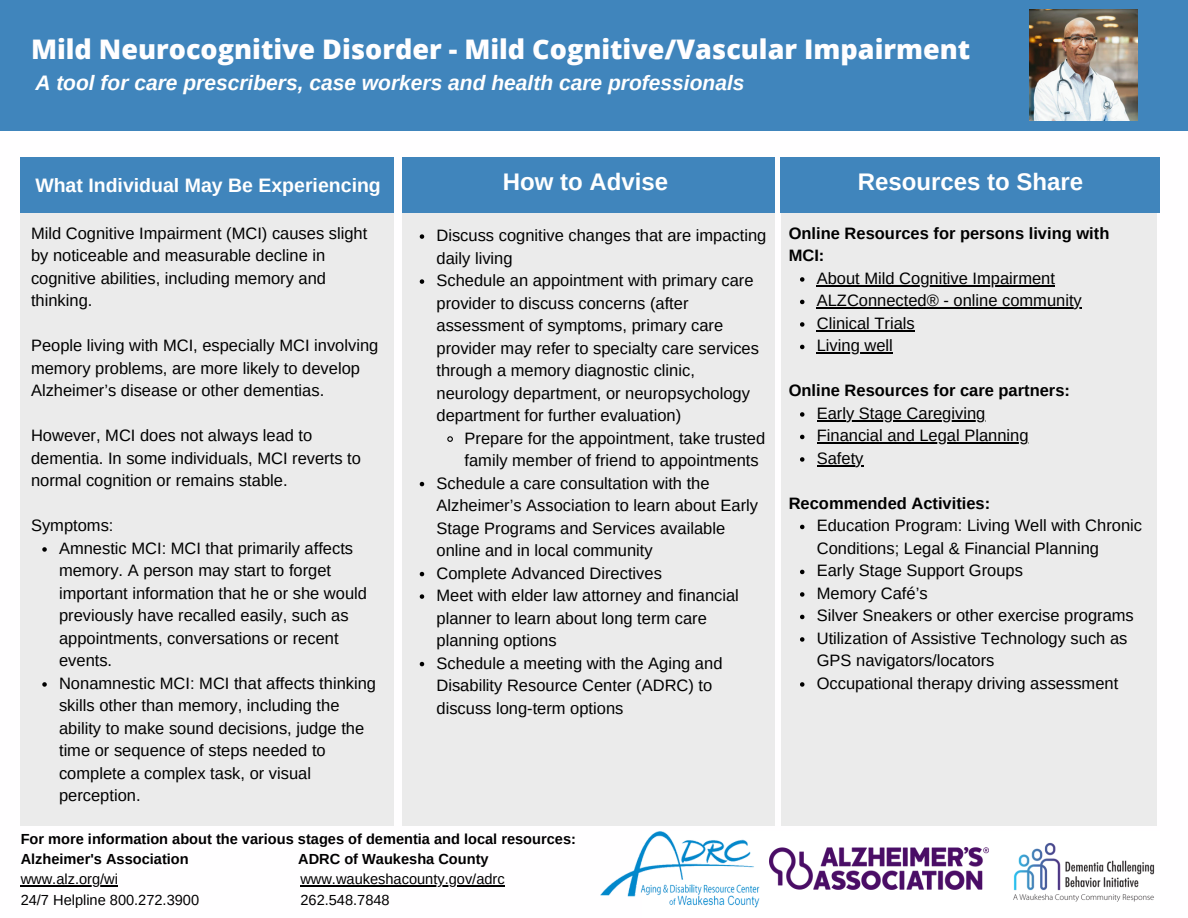
<style>
.page{position:relative;width:1188px;height:918px;background:#fff}
.page>*{position:absolute;margin:0;border:0;box-sizing:border-box;transform-origin:0 0}
.t1{font:800 27px "Open Sans";color:#fffeff}
.t2{font:700 24px "Arimo";color:#fff}
.t3{font:italic 700 21px "Arimo";color:#fff}
.t4{font:700 19.5px "Arimo";color:#fff}
.t5{font:16.5px/22.5px "Arimo";color:#000}
.t6{font:700 16.5px/22.5px "Arimo";color:#000}
.t7{font:700 14.55px/20.2px "Arimo";color:#000}
.t8{font:14.55px "Arimo";color:#000}
</style>
<div class="page">
<div style="left:21px;top:158px;width:373px;height:668px;background:#ebebeb"></div>
<div style="left:403px;top:158px;width:372px;height:668px;background:#ebebeb"></div>
<div style="left:781px;top:158px;width:376px;height:668px;background:#ebebeb"></div>
<div style="left:21px;top:158px;width:373px;height:55px;background:#4085bc"></div>
<div style="left:403px;top:158px;width:372px;height:55px;background:#4085bc"></div>
<div style="left:781px;top:158px;width:379px;height:55px;background:#4085bc"></div>
<img style="left:1013px;top:842px;width:142px;height:59px">
<img style="left:769px;top:848px;width:220px;height:41px">
<div style="left:0;top:0;width:1188px;height:130px;background:#4085bc"></div>
<img style="left:1030px;top:10px;width:108px;height:110px">
<svg style="left:420px;top:234px;width:4px;height:5px"></svg>
<svg style="left:420px;top:279px;width:4px;height:5px"></svg>
<svg style="left:447px;top:436px;width:6px;height:6px"></svg>
<svg style="left:420px;top:482px;width:4px;height:4px"></svg>
<svg style="left:420px;top:572px;width:4px;height:4px"></svg>
<svg style="left:420px;top:594px;width:4px;height:5px"></svg>
<svg style="left:420px;top:662px;width:4px;height:4px"></svg>
<svg style="left:42px;top:547px;width:5px;height:5px"></svg>
<svg style="left:42px;top:682px;width:5px;height:5px"></svg>
<svg style="left:800px;top:277px;width:4px;height:5px"></svg>
<hr style="left:817px;top:285px;width:238px;height:1px;background:#000">
<svg style="left:800px;top:300px;width:4px;height:4px"></svg>
<hr style="left:817px;top:308px;width:265px;height:1px;background:#000">
<svg style="left:800px;top:322px;width:4px;height:5px"></svg>
<hr style="left:817px;top:330px;width:98px;height:1px;background:#000">
<svg style="left:800px;top:345px;width:4px;height:4px"></svg>
<hr style="left:817px;top:353px;width:76px;height:1px;background:#000">
<svg style="left:800px;top:412px;width:4px;height:5px"></svg>
<hr style="left:817px;top:420px;width:168px;height:1px;background:#000">
<svg style="left:800px;top:435px;width:4px;height:4px"></svg>
<hr style="left:817px;top:443px;width:212px;height:1px;background:#000">
<svg style="left:800px;top:457px;width:4px;height:5px"></svg>
<hr style="left:817px;top:465px;width:47px;height:1px;background:#000">
<svg style="left:800px;top:525px;width:4px;height:4px"></svg>
<svg style="left:800px;top:570px;width:4px;height:4px"></svg>
<svg style="left:800px;top:592px;width:4px;height:5px"></svg>
<svg style="left:800px;top:615px;width:4px;height:4px"></svg>
<svg style="left:800px;top:637px;width:4px;height:5px"></svg>
<svg style="left:800px;top:682px;width:4px;height:5px"></svg>
<hr style="left:21px;top:885px;width:97px;height:2px;background:#000">
<hr style="left:300px;top:885px;width:205px;height:2px;background:#000">
<img style="left:600px;top:831px;width:160px;height:77px">
<h1 class="t1" style="left:31px;top:30px;width:941px">Mild Neurocognitive Disorder - Mild Cognitive/Vascular Impairment</h1>
<p class="t3" style="left:35px;top:71px;width:711px">A tool for care prescribers, case workers and health care professionals</p>
<p class="t4" style="left:35px;top:174px;width:347px">What Individual May Be Experiencing</p>
<h2 class="t2" style="left:503px;top:168px;width:167px">How to Advise</h2>
<h2 class="t2" style="left:858px;top:168px;width:227px">Resources to Share</h2>
<p class="t5" style="left:31px;top:222px;width:338px">Mild Cognitive Impairment (MCI) causes slight by noticeable and measurable decline in cognitive abilities, including memory and thinking.</p>
<p class="t5" style="left:31px;top:334px;width:349px">People living with MCI, especially MCI involving memory problems, are more likely to develop<br>Alzheimer’s disease or other dementias.</p>
<p class="t5" style="left:31px;top:424px;width:331px">However, MCI does not always lead to dementia. In some individuals, MCI reverts to normal cognition or remains stable.</p>
<p class="t5" style="left:31px;top:514px;width:84px">Symptoms:</p>
<p class="t5" style="left:59px;top:537px;width:319px">Amnestic MCI: MCI that primarily affects memory. A person may start to forget important information that he or she would previously have recalled easily, such as appointments, conversations or recent events.<br>Nonamnestic MCI: MCI that affects thinking skills other than memory, including the ability to make sound decisions, judge the time or sequence of steps needed to complete a complex task, or visual perception.</p>
<p class="t5" style="left:437px;top:224px;width:331px">Discuss cognitive changes that are impacting daily living<br>Schedule an appointment with primary care provider to discuss concerns (after assessment of symptoms, primary care provider may refer to specialty care services through a memory diagnostic clinic, neurology department, or neuropsychology department for further evaluation)</p>
<p class="t5" style="left:465px;top:427px;width:302px">Prepare for the appointment, take trusted</p>
<p class="t5" style="left:465px;top:449px;width:296px">family member of friend to appointments</p>
<p class="t5" style="left:437px;top:472px;width:275px">Schedule a care consultation with the</p>
<p class="t5" style="left:437px;top:494px;width:323px">Alzheimer’s Association to learn about Early</p>
<p class="t5" style="left:437px;top:517px;width:290px">Stage Programs and Services available</p>
<p class="t5" style="left:437px;top:539px;width:218px">online and in local community</p>
<p class="t5" style="left:437px;top:562px;width:227px">Complete Advanced Directives</p>
<p class="t5" style="left:437px;top:584px;width:304px">Meet with elder law attorney and financial</p>
<p class="t5" style="left:437px;top:607px;width:272px">planner to learn about long term care</p>
<p class="t5" style="left:437px;top:629px;width:122px">planning options</p>
<p class="t5" style="left:437px;top:652px;width:287px">Schedule a meeting with the Aging and</p>
<p class="t5" style="left:437px;top:674px;width:277px">Disability Resource Center (ADRC) to</p>
<p class="t5" style="left:437px;top:697px;width:188px">discuss long-term options</p>
<p class="t7" style="left:21px;top:829px;width:557px">For more information about the various stages of dementia and local resources:<br>Alzheimer's Association</p>
<p class="t7" style="left:298px;top:849px;width:192px">ADRC of Waukesha County</p>
<p class="t8" style="left:21px;top:871px;width:99px">www.alz.org/wi</p>
<p class="t8" style="left:300px;top:871px;width:206px">www.waukeshacounty.gov/adrc</p>
<p class="t8" style="left:21px;top:891px;width:180px">24/7 Helpline 800.272.3900</p>
<p class="t8" style="left:300px;top:891px;width:91px">262.548.7848</p>
<p class="t6" style="left:789px;top:222px;width:322px">Online Resources for persons living with<br>MCI:</p>
<p class="t5" style="left:817px;top:267px;width:267px">About Mild Cognitive Impairment<br>ALZConnected® - online community<br>Clinical Trials<br>Living well</p>
<p class="t6" style="left:789px;top:379px;width:283px">Online Resources for care partners:</p>
<p class="t5" style="left:817px;top:402px;width:213px">Early Stage Caregiving<br>Financial and Legal Planning<br>Safety</p>
<p class="t6" style="left:789px;top:492px;width:203px">Recommended Activities:</p>
<p class="t5" style="left:817px;top:514px;width:327px">Education Program: Living Well with Chronic Conditions; Legal &amp; Financial Planning<br>Early Stage Support Groups<br>Memory Café’s<br>Silver Sneakers or other exercise programs Utilization of Assistive Technology such as GPS navigators/locators<br>Occupational therapy driving assessment</p>
</div>
